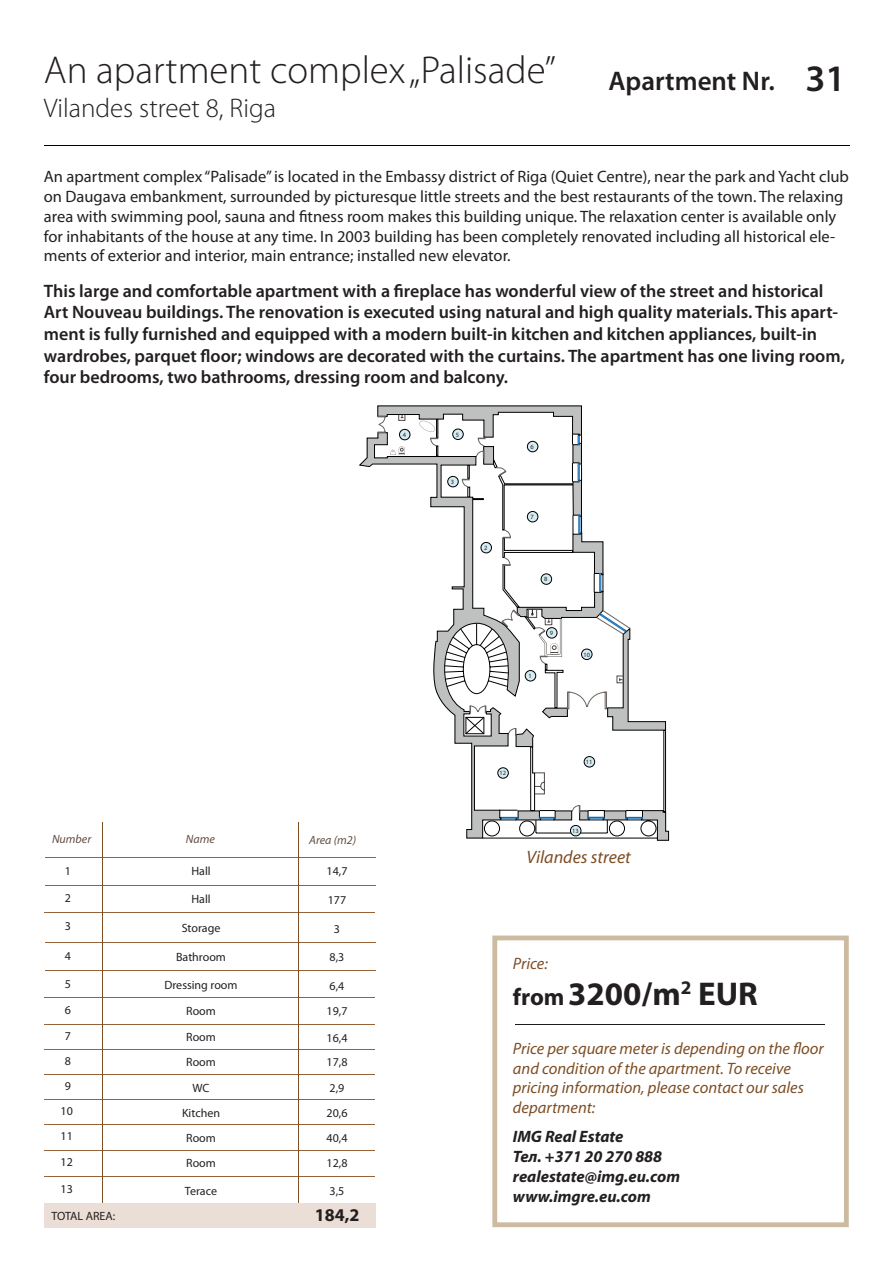
<style>
.page{position:relative;width:893px;height:1263px;background:#fff}
.page>*{position:absolute;margin:0;border:0;box-sizing:border-box;transform-origin:0 0}
.t1{font:300 39px "Myriad Pro";color:#231f20}
.t2{font:600 37.5px "Myriad Pro";color:#231f20}
.t3{font:700 33px "Myriad Pro";color:#231f20}
.t4{font:300 27px "Myriad Pro";color:#231f20}
.t5{font:600 27px "Myriad Pro";color:#231f20}
.t6{font:600 18px/21.6px "Myriad Pro";color:#231f20}
.t7{font:italic 18px "Myriad Pro";color:#7d4e24}
.t8{font:700 18px "Myriad Pro";color:#231f20}
.t9{font:16.5px/19.8px "Myriad Pro";color:#231f20}
.t10{font:italic 16.5px/19.8px "Myriad Pro";color:#7d4e24}
.t11{font:italic 700 16.5px "Myriad Pro";color:#231f20}
.t12{font:12px "Myriad Pro";color:#231f20}
.t13{font:italic 12px "Myriad Pro";color:#634e42}
.t14{font:6.45px "Myriad Pro";color:#231f20}
.s1{font-size:24px}
</style>
<div class="page">
<hr style="left:44px;top:145px;width:805px;height:1px;background:#000">
<svg style="left:492px;top:935px;width:357px;height:292px"></svg>
<hr style="left:515px;top:1024px;width:310px;height:1px;background:#1c1c1c">
<svg style="left:359px;top:437px;width:18px;height:31px"></svg>
<svg style="left:377px;top:405px;width:292px;height:436px"></svg>
<div style="left:525px;top:670px;width:11px;height:11px;background:#d5ecf3;border-radius:50%"></div>
<div style="left:525px;top:670px;width:11px;height:11px;border:1px solid #000;border-radius:50%"></div>
<div style="left:481px;top:542px;width:11px;height:11px;background:#d5ecf3;border-radius:50%"></div>
<div style="left:481px;top:542px;width:11px;height:11px;border:1px solid #000;border-radius:50%"></div>
<div style="left:447px;top:476px;width:11px;height:11px;background:#d5ecf3;border-radius:50%"></div>
<div style="left:447px;top:476px;width:12px;height:11px;border:1px solid #000;border-radius:50%"></div>
<div style="left:399px;top:429px;width:11px;height:11px;background:#d5ecf3;border-radius:50%"></div>
<div style="left:399px;top:429px;width:11px;height:11px;border:1px solid #000;border-radius:50%"></div>
<div style="left:452px;top:429px;width:11px;height:11px;background:#d5ecf3;border-radius:50%"></div>
<div style="left:452px;top:429px;width:12px;height:11px;border:1px solid #000;border-radius:50%"></div>
<div style="left:527px;top:441px;width:11px;height:11px;background:#d5ecf3;border-radius:50%"></div>
<div style="left:527px;top:441px;width:11px;height:11px;border:1px solid #000;border-radius:50%"></div>
<div style="left:527px;top:511px;width:11px;height:11px;background:#d5ecf3;border-radius:50%"></div>
<div style="left:527px;top:511px;width:11px;height:11px;border:1px solid #000;border-radius:50%"></div>
<div style="left:541px;top:574px;width:11px;height:10px;background:#d5ecf3;border-radius:50%"></div>
<div style="left:541px;top:573px;width:11px;height:12px;border:1px solid #000;border-radius:50%"></div>
<div style="left:546px;top:627px;width:11px;height:11px;background:#d5ecf3;border-radius:50%"></div>
<div style="left:546px;top:627px;width:11px;height:11px;border:1px solid #000;border-radius:50%"></div>
<div style="left:581px;top:649px;width:11px;height:11px;background:#d5ecf3;border-radius:50%"></div>
<div style="left:581px;top:649px;width:11px;height:11px;border:1px solid #000;border-radius:50%"></div>
<div style="left:584px;top:756px;width:11px;height:11px;background:#d5ecf3;border-radius:50%"></div>
<div style="left:584px;top:756px;width:11px;height:11px;border:1px solid #000;border-radius:50%"></div>
<div style="left:498px;top:767px;width:11px;height:11px;background:#d5ecf3;border-radius:50%"></div>
<div style="left:497px;top:767px;width:12px;height:12px;border:1px solid #000;border-radius:50%"></div>
<div style="left:570px;top:825px;width:11px;height:11px;background:#d5ecf3;border-radius:50%"></div>
<div style="left:570px;top:825px;width:11px;height:11px;border:1px solid #000;border-radius:50%"></div>
<hr style="left:45px;top:857px;width:331px;height:1px;background:#946138">
<hr style="left:45px;top:886px;width:331px;height:1px;background:#946138">
<hr style="left:44px;top:913px;width:331px;height:1px;background:#946138">
<hr style="left:45px;top:942px;width:331px;height:1px;background:#946138">
<hr style="left:45px;top:971px;width:331px;height:1px;background:#946138">
<hr style="left:44px;top:998px;width:331px;height:1px;background:#946138">
<hr style="left:44px;top:1024px;width:331px;height:1px;background:#946138">
<hr style="left:44px;top:1049px;width:331px;height:1px;background:#946138">
<hr style="left:44px;top:1074px;width:331px;height:1px;background:#946138">
<hr style="left:44px;top:1099px;width:331px;height:1px;background:#946138">
<hr style="left:44px;top:1125px;width:331px;height:1px;background:#946138">
<hr style="left:44px;top:1150px;width:331px;height:1px;background:#946138">
<hr style="left:44px;top:1176px;width:331px;height:1px;background:#946138">
<hr style="left:102px;top:822px;width:1px;height:382px;background:#7d4f24">
<hr style="left:299px;top:822px;width:1px;height:382px;background:#7d4f24">
<div style="left:44px;top:1204px;width:332px;height:24px;background:#ebded6"></div>
<p class="t1" style="left:44px;top:49px;width:514px">An apartment complex „Palisade”</p>
<p class="t4" style="left:44px;top:93px;width:234px">Vilandes street 8, Riga</p>
<p class="t5" style="left:608px;top:64px;width:168px">Apartment Nr.</p>
<p class="t2" style="left:805px;top:55px;width:42px">31</p>
<p class="t9" style="left:44px;top:166px;width:807px">An apartment complex “Palisade” is located in the Embassy district of Riga (Quiet Centre), near the park and Yacht club on Daugava embankment, surrounded by picturesque little streets and the best restaurants of the town. The relaxing area with swimming pool, sauna and fitness room makes this building unique. The relaxation center is available only for inhabitants of the house at any time. In 2003 building has been completely renovated including all historical ele&shy;ments of exterior and interior, main entrance; installed new elevator.</p>
<p class="t6" style="left:44px;top:279px;width:802px">This large and comfortable apartment with a fireplace has wonderful view of the street and historical Art Nouveau buildings. The renovation is executed using natural and high quality materials. This apart&shy;ment is fully furnished and equipped with a modern built-in kitchen and kitchen appliances, built-in wardrobes, parquet floor; windows are decorated with the curtains. The apartment has one living room, four bedrooms, two bathrooms, dressing room and balcony.</p>
<p class="t13" style="left:52px;top:831px;width:41px">Number</p>
<p class="t13" style="left:186px;top:831px;width:30px">Name</p>
<p class="t13" style="left:309px;top:832px;width:48px">Area (m2)</p>
<p class="t12" style="left:191px;top:864px;width:21px">Hall</p>
<p class="t12" style="left:191px;top:892px;width:21px">Hall</p>
<p class="t12" style="left:182px;top:920px;width:40px">Storage</p>
<p class="t12" style="left:176px;top:949px;width:51px">Bathroom</p>
<p class="t12" style="left:165px;top:977px;width:75px">Dressing room</p>
<p class="t12" style="left:186px;top:1003px;width:31px">Room</p>
<p class="t12" style="left:186px;top:1029px;width:31px">Room</p>
<p class="t12" style="left:186px;top:1055px;width:31px">Room</p>
<p class="t12" style="left:192px;top:1080px;width:19px">WC</p>
<p class="t12" style="left:182px;top:1105px;width:40px">Kitchen</p>
<p class="t12" style="left:186px;top:1131px;width:31px">Room</p>
<p class="t12" style="left:186px;top:1156px;width:31px">Room</p>
<p class="t12" style="left:185px;top:1183px;width:34px">Terace</p>
<p class="t12" style="left:65px;top:864px;width:8px">1</p>
<p class="t12" style="left:327px;top:864px;width:22px">14,7</p>
<p class="t12" style="left:328px;top:892px;width:20px">177</p>
<p class="t12" style="left:334px;top:921px;width:8px">3</p>
<p class="t12" style="left:330px;top:949px;width:16px">8,3</p>
<p class="t12" style="left:330px;top:978px;width:16px">6,4</p>
<p class="t12" style="left:327px;top:1003px;width:22px">19,7</p>
<p class="t12" style="left:327px;top:1030px;width:22px">16,4</p>
<p class="t12" style="left:327px;top:1055px;width:22px">17,8</p>
<p class="t12" style="left:330px;top:1080px;width:16px">2,9</p>
<p class="t12" style="left:327px;top:1105px;width:22px">20,6</p>
<p class="t12" style="left:327px;top:1131px;width:22px">40,4</p>
<p class="t12" style="left:327px;top:1156px;width:22px">12,8</p>
<p class="t12" style="left:330px;top:1183px;width:16px">3,5</p>
<p class="t8" style="left:315px;top:1203px;width:46px">184,2</p>
<p class="t12" style="left:65px;top:890px;width:8px">2</p>
<p class="t12" style="left:65px;top:918px;width:8px">3</p>
<p class="t12" style="left:65px;top:949px;width:8px">4</p>
<p class="t12" style="left:65px;top:977px;width:8px">5</p>
<p class="t12" style="left:65px;top:1002px;width:8px">6</p>
<p class="t12" style="left:65px;top:1028px;width:8px">7</p>
<p class="t12" style="left:65px;top:1053px;width:8px">8</p>
<p class="t12" style="left:65px;top:1078px;width:8px">9</p>
<p class="t12" style="left:61px;top:1104px;width:14px">10</p>
<p class="t12" style="left:61px;top:1129px;width:14px">11</p>
<p class="t12" style="left:61px;top:1154px;width:14px">12</p>
<p class="t12" style="left:61px;top:1181px;width:14px">13</p>
<p class="t12" style="left:51px;top:1209px;width:65px">TOTAL AREA:</p>
<p class="t14" style="left:403px;top:431px;width:5px">4</p>
<p class="t14" style="left:456px;top:430px;width:5px">5</p>
<p class="t14" style="left:451px;top:478px;width:5px">3</p>
<p class="t14" style="left:484px;top:544px;width:5px">2</p>
<p class="t14" style="left:531px;top:443px;width:5px">6</p>
<p class="t14" style="left:531px;top:513px;width:5px">7</p>
<p class="t14" style="left:544px;top:575px;width:5px">8</p>
<p class="t14" style="left:528px;top:672px;width:5px">1</p>
<p class="t14" style="left:550px;top:629px;width:5px">9</p>
<p class="t14" style="left:583px;top:650px;width:8px">10</p>
<p class="t14" style="left:500px;top:769px;width:8px">12</p>
<p class="t14" style="left:586px;top:758px;width:8px">11</p>
<p class="t14" style="left:572px;top:827px;width:8px">13</p>
<p class="t7" style="left:526px;top:846px;width:106px">Vilandes street</p>
<p class="t10" style="left:513px;top:953px;width:36px">Price:</p>
<p class="t3" style="left:513px;top:972px;width:246px"><span class="s1">from</span> 3200/m<sup>2</sup> EUR</p>
<p class="t10" style="left:513px;top:1038px;width:312px">Price per square meter is depending on the floor and condition of the apartment. To receive pricing information, please contact our sales department:</p>
<p class="t11" style="left:513px;top:1126px;width:112px">IMG Real Estate</p>
<p class="t11" style="left:513px;top:1146px;width:151px">Тел. +371 20 270 888</p>
<p class="t11" style="left:513px;top:1166px;width:169px">realestate@img.eu.com</p>
<p class="t11" style="left:513px;top:1185px;width:139px">www.imgre.eu.com</p>
</div>
